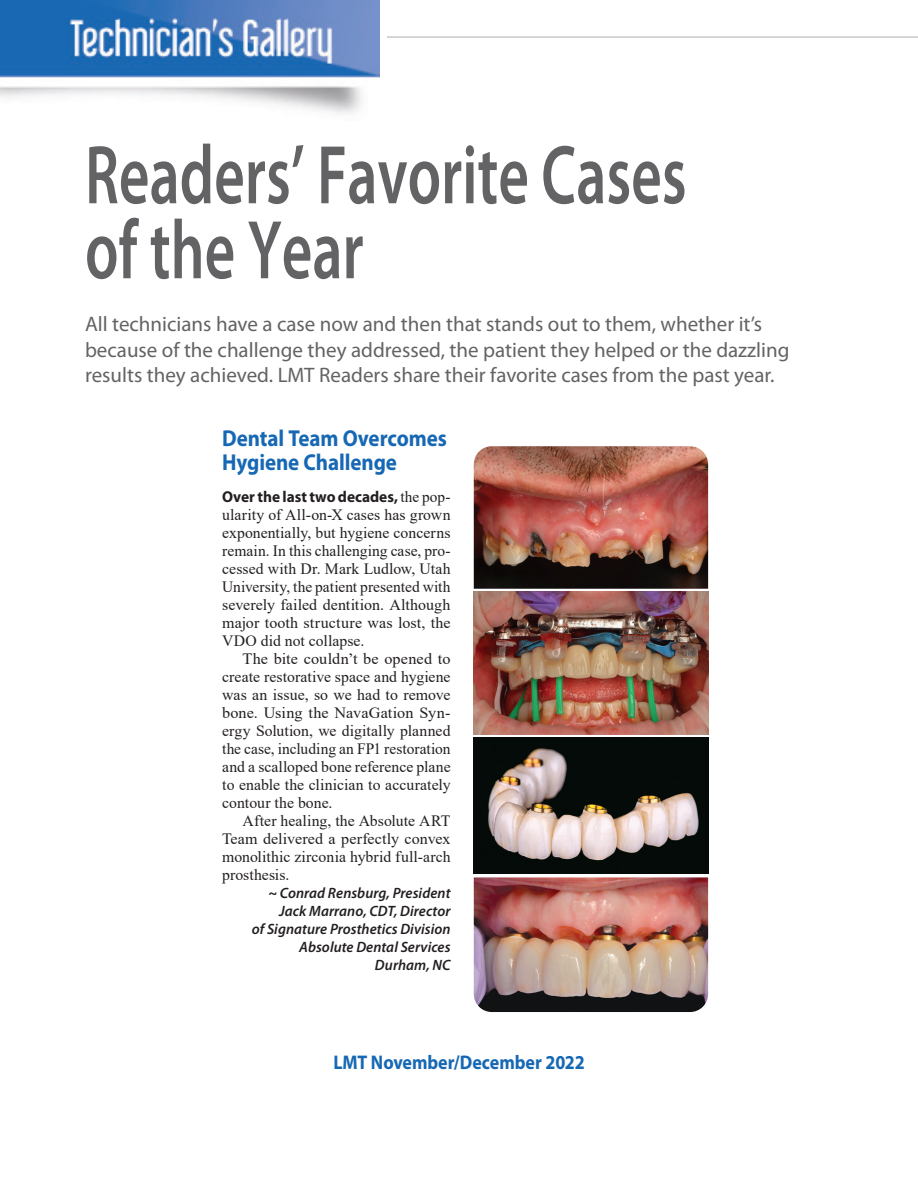
<style>
.page{position:relative;width:918px;height:1188px;background:#fff}
.page>*{position:absolute;margin:0;border:0;box-sizing:border-box;transform-origin:0 0}
.t1{font:600 84px/75px "Myriad Pro";color:#636366;scale:.71 1}
.BREAKHEAD{font:700 23.1px/24px "Myriad Pro";letter-spacing:-.005em;color:#1768b4;scale:.91 1}
.DECK{font:21px/25.5px "Myriad Pro";color:#636366}
.BREAKHEAD-2{font:700 19.8px "Myriad Pro";letter-spacing:-.005em;color:#1768b4;scale:.91 1}
.BODY_COPY{font:15.75px/18px "Times New Roman";color:#231f20;text-align:justify}
.BODY_COPY_NO_INDENT{font:15.75px/18px "Times New Roman";letter-spacing:.005em;color:#231f20;text-align:justify}
.BODY_COPY-2{font:italic 600 15px/18px "Myriad Pro";letter-spacing:.005em;color:#231f20;text-align:right}
.s1{font-family:"Myriad Pro";font-weight:700}
</style>
<div class="page">
<svg style="left:387px;top:36px;width:531px;height:2px"></svg>
<img style="left:0;top:0;width:380px;height:114px">
<img style="left:474px;top:446px;width:234px;height:143px">
<img style="left:474px;top:738px;width:234px;height:136px">
<img style="left:474px;top:877px;width:234px;height:135px">
<img style="left:474px;top:592px;width:234px;height:142px">
<p class="t1" style="left:85px;top:135px;width:849px">Readers’ Favorite Cases of the Year</p>
<p class="DECK" style="left:85px;top:311px;width:706px">All technicians have a case now and then that stands out to them, whether it’s because of the challenge they addressed, the patient they helped or the dazzling results they achieved. LMT Readers share their favorite cases from the past year.</p>
<p class="BREAKHEAD" style="left:222px;top:426px;width:249px">Dental Team Overcomes<br>Hygiene Challenge</p>
<p class="BODY_COPY_NO_INDENT" style="left:222px;top:487px;width:230px"><span class="s1">Over the last two decades,</span> the pop&shy;ularity of All-on-X cases has grown exponentially, but hygiene concerns remain. In this challenging case, pro&shy;cessed with Dr. Mark Ludlow, Utah University, the patient presented with severely failed dentition. Although major tooth structure was lost, the VDO did not collapse.</p>
<p class="BODY_COPY" style="left:222px;top:649px;width:230px;text-indent:20px">The bite couldn’t be opened to create restorative space and hygiene was an issue, so we had to remove bone. Using the NavaGation Syn&shy;ergy Solution, we digitally planned the case, including an FP1 restoration and a scalloped bone reference plane to enable the clinician to accurately contour the bone.</p>
<p class="BODY_COPY" style="left:222px;top:811px;width:230px;text-indent:20px">After healing, the Absolute ART Team delivered a perfectly convex monolithic zirconia hybrid full-arch prosthesis.</p>
<p class="BODY_COPY-2" style="left:252px;top:883px;width:200px">~ Conrad Rensburg, President<br>Jack Marrano, CDT, Director<br>of Signature Prosthetics Division</p>
<p class="BODY_COPY-2" style="left:299px;top:937px;width:153px">Absolute Dental Services</p>
<p class="BODY_COPY-2" style="left:375px;top:955px;width:77px">Durham, NC</p>
<p class="BREAKHEAD-2" style="left:333px;top:1049px;width:278px">LMT November/December 2022</p>
</div>
